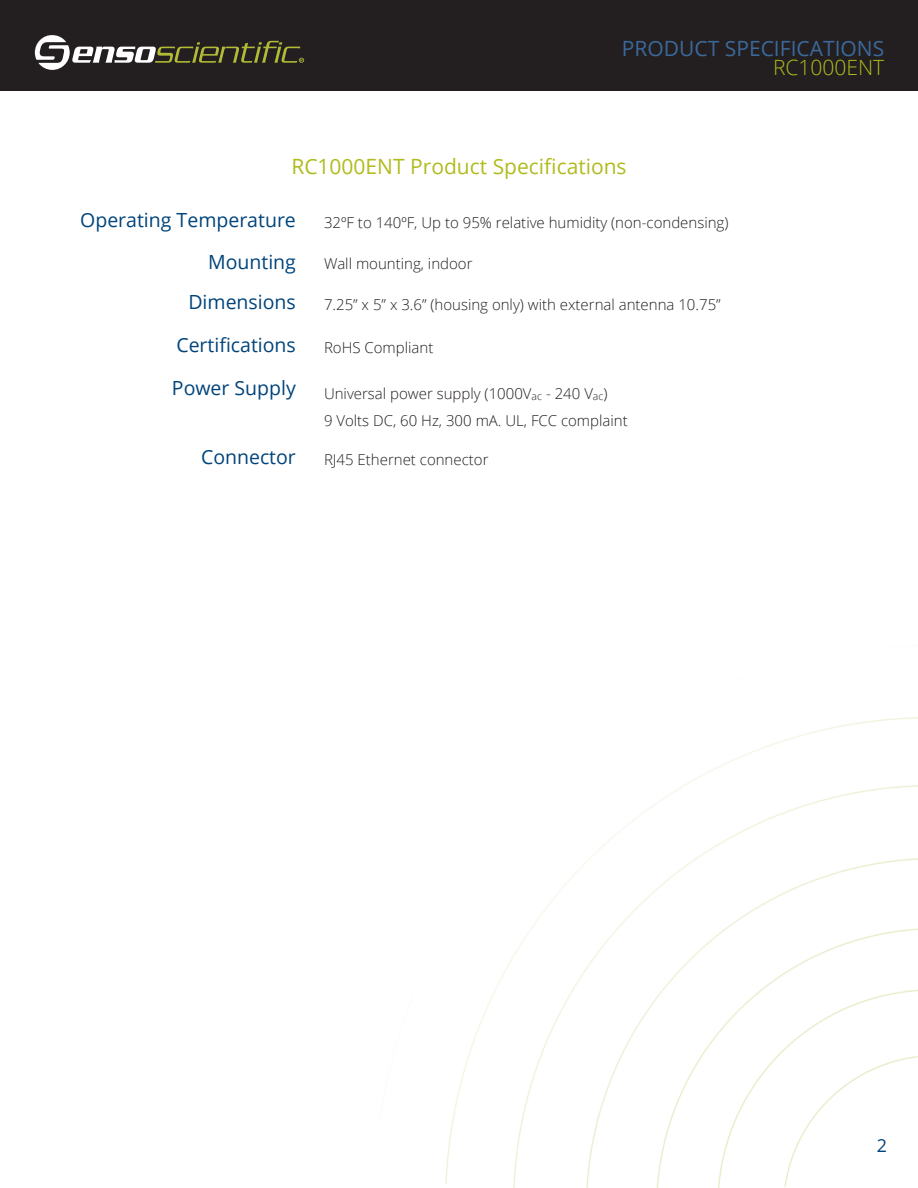
<style>
.page{position:relative;width:918px;height:1188px;background:#fff}
.page>*{position:absolute;margin:0;border:0;box-sizing:border-box;transform-origin:0 0}
.t1{font:21px "Open Sans";color:#b0bb1d}
.t2{font:21px "Open Sans";color:#3b699b}
.t3{font:300 21px "Open Sans";color:#b0bb1d}
.t4{font:19.5px "Open Sans";color:#00447b}
.t5{font:18px "Open Sans";color:#00447b}
.t6{font:300 15px "Open Sans";color:#231f20}
</style>
<div class="page">
<img style="left:445px;top:717px;width:473px;height:471px">
<div style="left:0;top:0;width:918px;height:91px;background:#231f20"></div>
<svg style="left:35px;top:35px;width:269px;height:35px"></svg>
<p class="t2" style="left:622px;top:34px;width:264px">PRODUCT SPECIFICATIONS</p>
<p class="t3" style="left:773px;top:53px;width:113px">RC1000ENT</p>
<p class="t1" style="left:291px;top:152px;width:337px">RC1000ENT Product Specifications</p>
<p class="t4" style="left:80px;top:207px;width:217px">Operating Temperature</p>
<p class="t4" style="left:208px;top:248px;width:89px">Mounting</p>
<p class="t4" style="left:188px;top:288px;width:109px">Dimensions</p>
<p class="t4" style="left:176px;top:331px;width:121px">Certifications</p>
<p class="t4" style="left:172px;top:375px;width:126px">Power Supply</p>
<p class="t4" style="left:201px;top:444px;width:96px">Connector</p>
<p class="t6" style="left:324px;top:213px;width:406px">32ºF to 140ºF, Up to 95% relative humidity (non-condensing)</p>
<p class="t6" style="left:324px;top:254px;width:150px">Wall mounting, indoor</p>
<p class="t6" style="left:324px;top:294px;width:398px">7.25” x 5” x 3.6” (housing only) with external antenna 10.75”</p>
<p class="t6" style="left:324px;top:337px;width:111px">RoHS Compliant</p>
<p class="t6" style="left:324px;top:383px;width:285px">Universal power supply (1000V<sub>ac</sub> - 240 V<sub>ac</sub>)</p>
<p class="t6" style="left:324px;top:410px;width:305px">9 Volts DC, 60 Hz, 300 mA. UL, FCC complaint</p>
<p class="t6" style="left:324px;top:449px;width:166px">RJ45 Ethernet connector</p>
<p class="t5" style="left:877px;top:1133px;width:12px">2</p>
</div>
